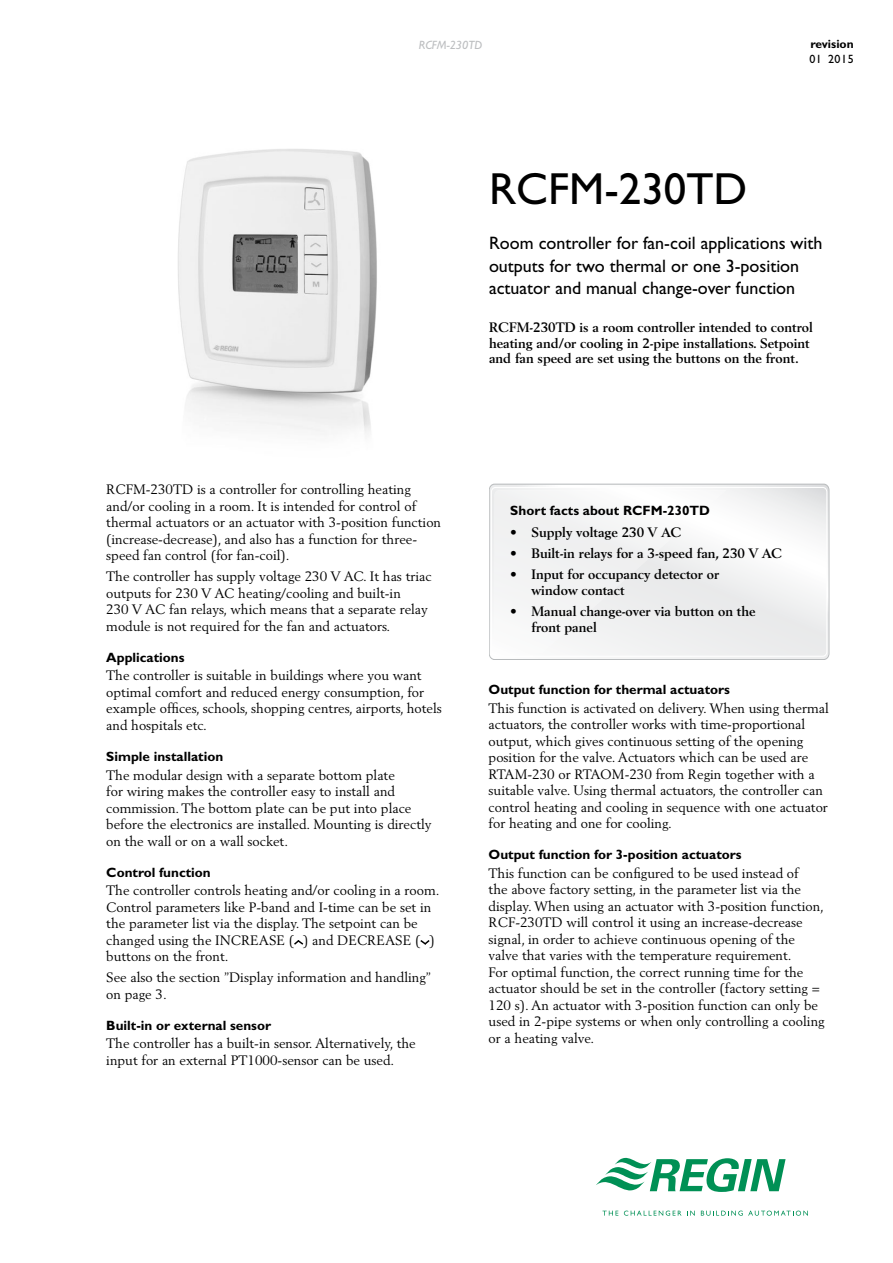
<style>
.page{position:relative;width:893px;height:1263px;background:#fff}
.page>*{position:absolute;margin:0;border:0;box-sizing:border-box;transform-origin:0 0}
.H_gill{font:45px "Gill Sans";color:#000}
.H_gill_mid{font:18px/22.5px "Gill Sans";color:#000}
.body{font:13.5px/16.5px "Berling";color:#000}
.brödtext_9_berling_t{font:13.5px/16.5px "Berling";color:#000}
.H_berling_small_bold{font:700 13.5px/15.8px "Berling";color:#000}
.H_gill_bold_small{font:700 13.5px "Gill Sans";color:#000}
.t1{font:italic 12px "Gill Sans";color:#bcbec0}
.t2{font:700 12px "Gill Sans";color:#000}
.t3{font:12px "Gill Sans";letter-spacing:.045em;color:#000}
</style>
<div class="page">
<svg style="left:596px;top:1158px;width:190px;height:34px"></svg>
<svg style="left:602px;top:1211px;width:16px;height:4px"></svg>
<svg style="left:624px;top:1210px;width:57px;height:6px"></svg>
<svg style="left:687px;top:1211px;width:8px;height:4px"></svg>
<svg style="left:701px;top:1210px;width:107px;height:6px"></svg>
<svg style="left:294px;top:940px;width:10px;height:5px"></svg>
<svg style="left:420px;top:940px;width:10px;height:5px"></svg>
<div style="left:489px;top:484px;width:340px;height:176px;border:1px solid #b1b4b6;border-radius:6px"></div>
<svg style="left:491px;top:487px;width:336px;height:169px"></svg>
<div style="left:491px;top:487px;width:336px;height:169px;border:1px solid #fff;border-radius:4px"></div>
<svg style="left:494px;top:490px;width:233px;height:163px"></svg>
<img style="left:178px;top:149px;width:199px;height:284px">
<p class="t1" style="left:419px;top:39px;width:65px">RCFM-230TD</p>
<p class="t2" style="left:810px;top:37px;width:45px">revision</p>
<p class="t3" style="left:809px;top:52px;width:46px">01 2015</p>
<p class="brödtext_9_berling_t" style="left:106px;top:481px;width:336px">RCFM-230TD is a controller for controlling heating and/or cooling in a room. It is intended for control of thermal actuators or an actuator with 3-position function (increase-decrease), and also has a function for three&shy;speed fan control (for fan-coil).</p>
<p class="brödtext_9_berling_t" style="left:106px;top:568px;width:327px">The controller has supply voltage 230 V AC. It has triac outputs for 230 V AC heating/cooling and built-in<br>230 V AC fan relays, which means that a separate relay module is not required for the fan and actuators.</p>
<p class="H_gill_bold_small" style="left:106px;top:649px;width:80px">Applications</p>
<p class="body" style="left:106px;top:667px;width:337px">The controller is suitable in buildings where you want optimal comfort and reduced energy consumption, for example offices, schools, shopping centres, airports, hotels and hospitals etc.</p>
<p class="H_gill_bold_small" style="left:106px;top:748px;width:118px">Simple installation</p>
<p class="body" style="left:106px;top:766px;width:327px">The modular design with a separate bottom plate<br>for wiring makes the controller easy to install and commission. The bottom plate can be put into place before the electronics are installed. Mounting is directly on the wall or on a wall socket.</p>
<p class="H_gill_bold_small" style="left:106px;top:864px;width:106px">Control function</p>
<p class="body" style="left:106px;top:882px;width:335px">The controller controls heating and/or cooling in a room.<br>Control parameters like P-band and I-time can be set in the parameter list via the display. The setpoint can be changed using the INCREASE ( ) and DECREASE ( ) buttons on the front.</p>
<p class="body" style="left:106px;top:969px;width:326px">See also the section ”Display information and handling” on page 3.</p>
<p class="H_gill_bold_small" style="left:106px;top:1017px;width:166px">Built-in or external sensor</p>
<p class="body" style="left:106px;top:1035px;width:311px">The controller has a built-in sensor. Alternatively, the input for an external PT1000-sensor can be used.</p>
<p class="H_gill" style="left:489px;top:163px;width:260px">RCFM-230TD</p>
<p class="H_gill_mid" style="left:489px;top:232px;width:335px">Room controller for fan-coil applications with outputs for two thermal or one 3-position actuator and manual change-over function</p>
<p class="H_berling_small_bold" style="left:489px;top:319px;width:325px">RCFM-230TD is a room controller intended to control heating and/or cooling in 2-pipe installations. Setpoint and fan speed are set using the buttons on the front.</p>
<p class="H_gill_bold_small" style="left:510px;top:503px;width:201px">Short facts about RCFM-230TD</p>
<p class="H_berling_small_bold" style="left:510px;top:525px;width:172px">• Supply voltage 230 V AC</p>
<p class="H_berling_small_bold" style="left:510px;top:546px;width:273px">• Built-in relays for a 3-speed fan, 230 V AC</p>
<p class="H_berling_small_bold" style="left:531px;top:567px;width:189px;text-indent:-21px">• Input for occupancy detector or window contact</p>
<p class="H_berling_small_bold" style="left:531px;top:603px;width:226px;text-indent:-21px">• Manual change-over via button on the front panel</p>
<p class="H_gill_bold_small" style="left:489px;top:681px;width:243px">Output function for thermal actuators</p>
<p class="body" style="left:489px;top:699px;width:342px">This function is activated on delivery. When using thermal actuators, the controller works with time-proportional output, which gives continuous setting of the opening position for the valve. Actuators which can be used are RTAM-230 or RTAOM-230 from Regin together with a suitable valve. Using thermal actuators, the controller can control heating and cooling in sequence with one actuator for heating and one for cooling.</p>
<p class="H_gill_bold_small" style="left:489px;top:847px;width:255px">Output function for 3-position actuators</p>
<p class="body" style="left:489px;top:865px;width:338px">This function can be configured to be used instead of<br>the above factory setting, in the parameter list via the display. When using an actuator with 3-position function, RCF-230TD will control it using an increase-decrease signal, in order to achieve continuous opening of the valve that varies with the temperature requirement.<br>For optimal function, the correct running time for the actuator should be set in the controller (factory setting = 120 s). An actuator with 3-position function can only be used in 2-pipe systems or when only controlling a cooling or a heating valve.</p>
</div>
